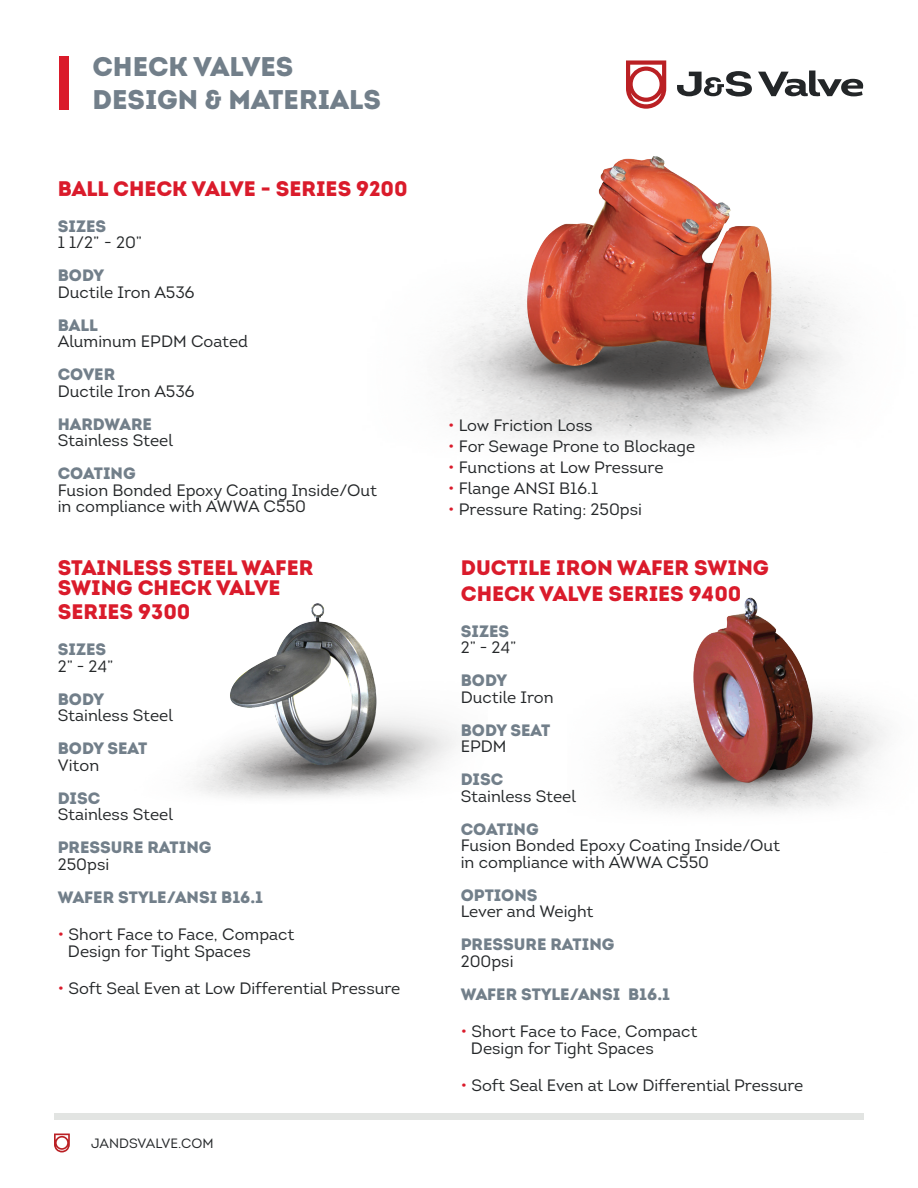
<style>
.page{position:relative;width:918px;height:1188px;background:#fff}
.page>*{position:absolute;margin:0;border:0;box-sizing:border-box;transform-origin:0 0}
.t1{font:900 27px "Intro";color:#727f8a}
.t2{font:900 21px/25.5px "Intro";color:#da1b2b}
.t3{font:16.5px "Intro";color:#242729}
.t4{font:900 16.5px/16.5px "Intro";color:#727f8a}
.t5{font:13.5px "Intro";color:#242729}
.s1{font-weight:400;color:#242729}
.s2{color:#da1b2b}
</style>
<div class="page">
<img style="left:193px;top:603px;width:263px;height:195px">
<img style="left:610px;top:597px;width:277px;height:215px">
<div style="left:60px;top:56px;width:9px;height:54px;background:#da1b2b"></div>
<svg style="left:626px;top:60px;width:40px;height:49px"></svg>
<svg style="left:677px;top:71px;width:75px;height:26px"></svg>
<svg style="left:758px;top:71px;width:105px;height:26px"></svg>
<div style="left:54px;top:1114px;width:810px;height:6px;background:#e2e4e2"></div>
<img style="left:445px;top:156px;width:399px;height:288px">
<svg style="left:54px;top:1134px;width:16px;height:18px"></svg>
<p class="t1" style="left:92px;top:49px;width:202px">CHECK VALVES</p>
<p class="t1" style="left:92px;top:81px;width:290px">DESIGN &amp; MATERIALS</p>
<p class="t2" style="left:58px;top:175px;width:352px">BALL CHECK VALVE - SERIES 9200</p>
<p class="t4" style="left:58px;top:218px;width:50px">SIZES</p>
<p class="t3" style="left:58px;top:233px;width:86px">1 1/2” - 20”</p>
<p class="t4" style="left:58px;top:267px;width:48px">BODY</p>
<p class="t3" style="left:58px;top:282px;width:138px">Ductile Iron A536</p>
<p class="t4" style="left:58px;top:317px;width:41px">BALL</p>
<p class="t3" style="left:58px;top:332px;width:192px">Aluminum EPDM Coated</p>
<p class="t4" style="left:58px;top:366px;width:59px">COVER</p>
<p class="t3" style="left:58px;top:381px;width:138px">Ductile Iron A536</p>
<p class="t4" style="left:58px;top:416px;width:96px">HARDWARE</p>
<p class="t3" style="left:58px;top:431px;width:117px">Stainless Steel</p>
<p class="t4" style="left:58px;top:465px;width:79px">COATING</p>
<p class="t3" style="left:58px;top:480px;width:321px">Fusion Bonded Epoxy Coating Inside/Out</p>
<p class="t3" style="left:58px;top:497px;width:250px">in compliance with AWWA C550</p>
<p class="t2" style="left:58px;top:555px;width:257px">STAINLESS STEEL WAFER</p>
<p class="t2" style="left:58px;top:574px;width:224px">SWING CHECK VALVE</p>
<p class="t2" style="left:58px;top:598px;width:134px">SERIES 9300</p>
<p class="t4" style="left:58px;top:641px;width:50px">SIZES</p>
<p class="t3" style="left:58px;top:656px;width:57px">2” - 24”</p>
<p class="t4" style="left:58px;top:690px;width:48px">BODY</p>
<p class="t3" style="left:58px;top:705px;width:117px">Stainless Steel</p>
<p class="t4" style="left:58px;top:740px;width:91px">BODY SEAT</p>
<p class="t3" style="left:58px;top:755px;width:43px">Viton</p>
<p class="t4" style="left:58px;top:789px;width:44px">DISC</p>
<p class="t3" style="left:58px;top:804px;width:117px">Stainless Steel</p>
<p class="t4" style="left:58px;top:839px;width:155px">PRESSURE RATING<br><span class="s1">250psi</span></p>
<p class="t4" style="left:58px;top:888px;width:207px">WAFER STYLE/ANSI B16.1</p>
<p class="t3" style="left:58px;top:924px;width:238px"><span class="s2">•</span> Short Face to Face, Compact</p>
<p class="t3" style="left:68px;top:941px;width:184px">Design for Tight Spaces</p>
<p class="t3" style="left:58px;top:978px;width:344px"><span class="s2">•</span> Soft Seal Even at Low Differential Pressure</p>
<p class="t5" style="left:91px;top:1135px;width:124px">JANDSVALVE.COM</p>
<p class="t3" style="left:448px;top:416px;width:146px"><span class="s2">•</span> Low Friction Loss</p>
<p class="t3" style="left:448px;top:437px;width:249px"><span class="s2">•</span> For Sewage Prone to Blockage</p>
<p class="t3" style="left:448px;top:458px;width:217px"><span class="s2">•</span> Functions at Low Pressure</p>
<p class="t3" style="left:448px;top:479px;width:151px"><span class="s2">•</span> Flange ANSI B16.1</p>
<p class="t3" style="left:448px;top:500px;width:195px"><span class="s2">•</span> Pressure Rating: 250psi</p>
<p class="t2" style="left:461px;top:555px;width:310px">DUCTILE IRON WAFER SWING<br>CHECK VALVE SERIES 9400</p>
<p class="t4" style="left:461px;top:623px;width:50px">SIZES</p>
<p class="t3" style="left:461px;top:637px;width:57px">2” - 24”</p>
<p class="t4" style="left:461px;top:672px;width:48px">BODY</p>
<p class="t3" style="left:461px;top:687px;width:94px">Ductile Iron</p>
<p class="t4" style="left:461px;top:722px;width:91px">BODY SEAT</p>
<p class="t3" style="left:461px;top:736px;width:47px">EPDM</p>
<p class="t4" style="left:461px;top:771px;width:44px">DISC</p>
<p class="t3" style="left:461px;top:786px;width:117px">Stainless Steel</p>
<p class="t4" style="left:461px;top:821px;width:79px">COATING</p>
<p class="t3" style="left:461px;top:835px;width:321px">Fusion Bonded Epoxy Coating Inside/Out</p>
<p class="t3" style="left:461px;top:852px;width:250px">in compliance with AWWA C550</p>
<p class="t4" style="left:461px;top:887px;width:78px">OPTIONS</p>
<p class="t3" style="left:461px;top:901px;width:134px">Lever and Weight</p>
<p class="t4" style="left:461px;top:936px;width:155px">PRESSURE RATING<br><span class="s1">200psi</span></p>
<p class="t4" style="left:461px;top:986px;width:211px">WAFER STYLE/ANSI B16.1</p>
<p class="t3" style="left:461px;top:1021px;width:238px"><span class="s2">•</span> Short Face to Face, Compact</p>
<p class="t3" style="left:471px;top:1038px;width:184px">Design for Tight Spaces</p>
<p class="t3" style="left:461px;top:1075px;width:344px"><span class="s2">•</span> Soft Seal Even at Low Differential Pressure</p>
</div>
